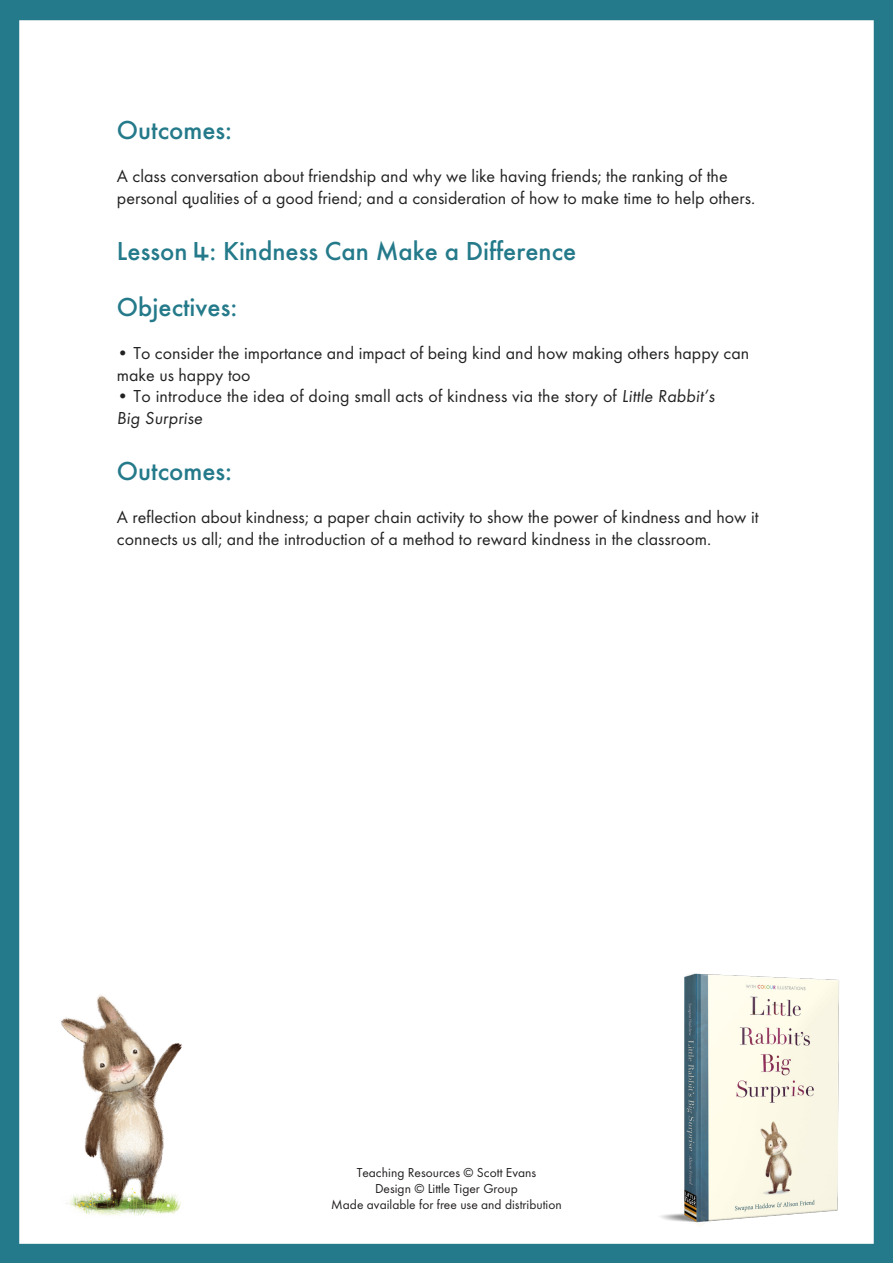
<style>
.page{position:relative;width:893px;height:1263px;background:#fff}
.page>*{position:absolute;margin:0;border:0;box-sizing:border-box;transform-origin:0 0}
.smaller_bold_heading{font:500 27px "LTK Futura UK";color:#247a8a}
.Main_text{font:18px/21.6px "LTK Futura UK";color:#222}
.t1{font:13.5px/16.2px "LTK Futura UK";color:#231f20;text-align:center}
</style>
<div class="page">
<img style="left:660px;top:954px;width:214px;height:285px">
<div style="left:0;top:0;width:893px;height:20px;background:#247a8a"></div>
<div style="left:0;top:1244px;width:893px;height:19px;background:#247a8a"></div>
<div style="left:0;top:0;width:19px;height:1263px;background:#247a8a"></div>
<div style="left:874px;top:0;width:19px;height:1263px;background:#247a8a"></div>
<img style="left:54px;top:994px;width:149px;height:250px">
<p class="smaller_bold_heading" style="left:117px;top:113px;width:117px">Outcomes:</p>
<p class="Main_text" style="left:117px;top:165px;width:640px">A class conversation about friendship and why we like having friends; the ranking of the personal qualities of a good friend; and a consideration of how to make time to help others.</p>
<p class="smaller_bold_heading" style="left:117px;top:234px;width:461px">Lesson 4: Kindness Can Make a Difference</p>
<p class="smaller_bold_heading" style="left:117px;top:290px;width:122px">Objectives:</p>
<p class="Main_text" style="left:117px;top:342px;width:634px">• To consider the importance and impact of being kind and how making others happy can make us happy too</p>
<p class="Main_text" style="left:117px;top:385px;width:602px">• To introduce the idea of doing small acts of kindness via the story of Little Rabbit’s<br>Big Surprise</p>
<p class="smaller_bold_heading" style="left:117px;top:454px;width:117px">Outcomes:</p>
<p class="Main_text" style="left:117px;top:506px;width:643px">A reflection about kindness; a paper chain activity to show the power of kindness and how it connects us all; and the introduction of a method to reward kindness in the classroom.</p>
<p class="t1" style="left:331px;top:1164px;width:232px">Teaching Resources © Scott Evans<br>Design © Little Tiger Group<br>Made available for free use and distribution</p>
</div>
